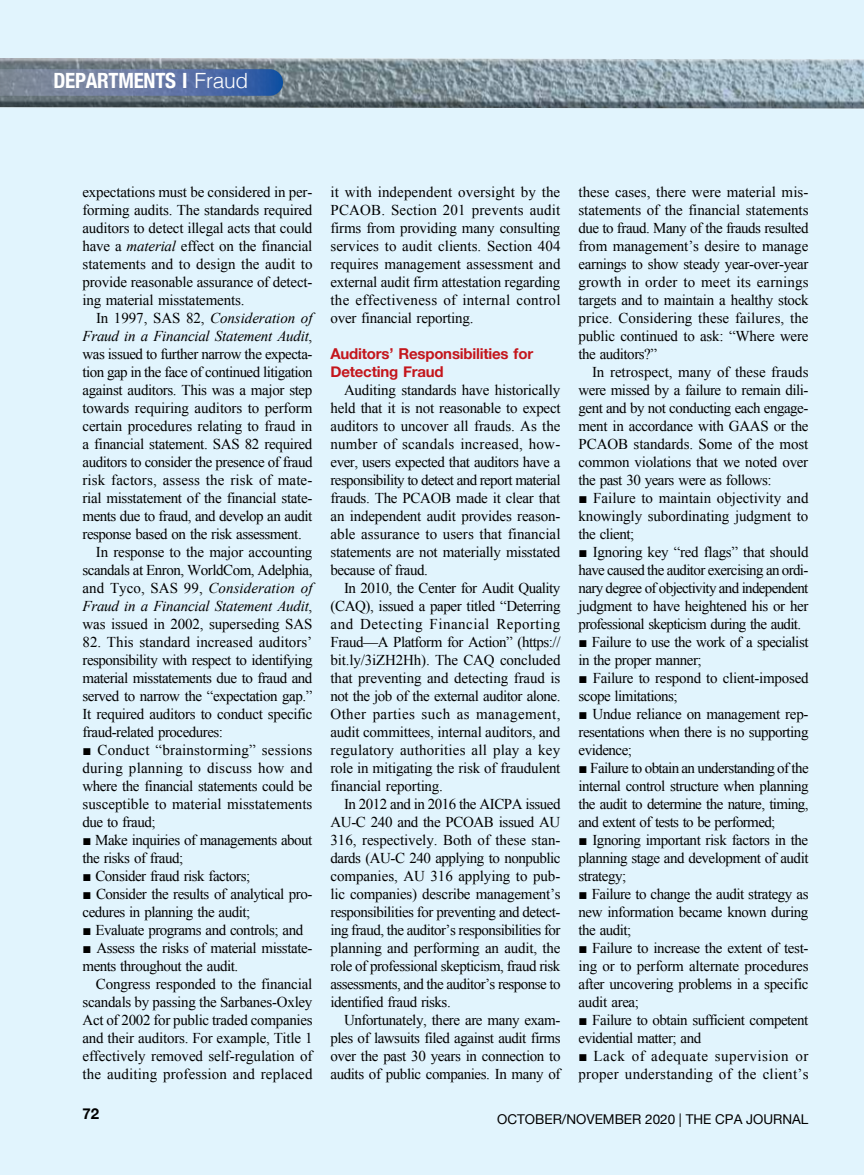
<style>
.page{position:relative;width:864px;height:1175px;background:#fff}
.page>*{position:absolute;margin:0;border:0;box-sizing:border-box;transform-origin:0 0}
.t1{font:700 condensed 21px "Helvetica Neue";letter-spacing:-.01em;color:#fff}
.t2{font:15px/18px "Times New Roman";letter-spacing:-.03em;color:#000;text-align:justify}
.t3{font:italic 15px "Times New Roman";letter-spacing:-.015em;color:#000}
.t4{font:15px "Times New Roman";letter-spacing:-.005em;color:#000}
.t5{font:15px/18px "Times New Roman";letter-spacing:.015em;color:#000}
.t6{font:700 15px/18px "Helvetica Neue";letter-spacing:-.015em;color:#c4161c}
.t7{font:15px "Times New Roman";letter-spacing:-.01em;color:#000}
.t8{font:15px "Times New Roman";letter-spacing:.01em;color:#000}
.t9{font:italic 15px "Times New Roman";letter-spacing:.005em;color:#000}
.t10{font:700 15px "Helvetica Neue";color:#000}
.t11{font:13.5px "Helvetica Neue";color:#000}
.s1{font-family:"Helvetica";font-weight:300;font-stretch:normal}
.s2{font-style:italic}
.s3{font-style:normal}
</style>
<div class="page">
<div style="left:0;top:0;width:864px;height:1174px;background:#e1f4fd"></div>
<img style="left:0;top:58px;width:864px;height:50px">
<svg style="left:0;top:69px;width:283px;height:27px;background:#6277a1"></svg>
<h1 class="t1" style="left:54px;top:64px;width:196px">DEPARTMENTS I <span class="s1">Fraud</span></h1>
<p class="t2" style="left:82px;top:182px;width:232px">expectations must be considered in per&shy;forming audits. The standards required auditors to detect illegal acts that could have a <span class="s2">material</span> effect on the financial statements and to design the audit to provide reasonable assurance of detect&shy;ing material misstatements.</p>
<p class="t3" style="left:96px;top:307px;width:218px"><span class="s3">In 1997, SAS 82,</span> Consideration of</p>
<p class="t3" style="left:82px;top:325px;width:231px">Fraud in a Financial Statement Audit<span class="s3">,</span></p>
<p class="t2" style="left:82px;top:344px;width:231px">was issued to further narrow the expecta-</p>
<p class="t2" style="left:82px;top:362px;width:232px">tion gap in the face of continued litigation</p>
<p class="t2" style="left:82px;top:380px;width:231px">against auditors. This was a major step</p>
<p class="t4" style="left:82px;top:397px;width:232px">towards requiring auditors to perform</p>
<p class="t7" style="left:82px;top:415px;width:231px">certain procedures relating to fraud in</p>
<p class="t2" style="left:82px;top:434px;width:231px">a financial statement. SAS 82 required</p>
<p class="t2" style="left:82px;top:452px;width:232px">auditors to consider the presence of fraud</p>
<p class="t8" style="left:82px;top:469px;width:231px">risk factors, assess the risk of mate-</p>
<p class="t2" style="left:82px;top:488px;width:231px">rial misstatement of the financial state-</p>
<p class="t2" style="left:82px;top:506px;width:231px">ments due to fraud, and develop an audit</p>
<p class="t2" style="left:82px;top:524px;width:221px">response based on the risk assessment.</p>
<p class="t2" style="left:96px;top:542px;width:218px">In response to the major accounting</p>
<p class="t2" style="left:82px;top:560px;width:232px">scandals at Enron, WorldCom, Adelphia,</p>
<p class="t9" style="left:82px;top:577px;width:232px"><span class="s3">and Tyco, SAS 99,</span> Consideration of</p>
<p class="t3" style="left:82px;top:595px;width:231px">Fraud in a Financial Statement Audit<span class="s3">,</span></p>
<p class="t4" style="left:82px;top:613px;width:231px">was issued in 2002, superseding SAS</p>
<p class="t2" style="left:82px;top:632px;width:232px">82. This standard increased auditors’ responsibility with respect to identifying material misstatements due to fraud and served to narrow the “expectation gap.” It required auditors to conduct specific fraud-related procedures:</p>
<p class="t2" style="left:82px;top:740px;width:232px">■ Conduct “brainstorming” sessions during planning to discuss how and where the financial statements could be susceptible to material misstatements due to fraud;</p>
<p class="t2" style="left:82px;top:830px;width:231px">■ Make inquiries of managements about the risks of fraud;</p>
<p class="t2" style="left:82px;top:866px;width:169px">■ Consider fraud risk factors;</p>
<p class="t2" style="left:82px;top:884px;width:231px">■ Consider the results of analytical pro&shy;cedures in planning the audit;</p>
<p class="t2" style="left:82px;top:920px;width:222px">■ Evaluate programs and controls; and</p>
<p class="t2" style="left:82px;top:938px;width:231px">■ Assess the risks of material misstate&shy;ments throughout the audit.</p>
<p class="t2" style="left:82px;top:974px;width:232px;text-indent:14px">Congress responded to the financial scandals by passing the Sarbanes-Oxley Act of 2002 for public traded companies and their auditors. For example, Title 1 effectively removed self-regulation of the auditing profession and replaced</p>
<p class="t10" style="left:82px;top:1101px;width:18px">72</p>
<p class="t2" style="left:331px;top:182px;width:232px">it with independent oversight by the PCAOB. Section 201 prevents audit firms from providing many consulting services to audit clients. Section 404 requires management assessment and external audit firm attestation regarding the effectiveness of internal control over financial reporting.</p>
<p class="t6" style="left:331px;top:345px;width:204px">Auditors’ Responsibilities for<br>Detecting Fraud</p>
<p class="t2" style="left:331px;top:380px;width:232px;text-indent:14px">Auditing standards have historically held that it is not reasonable to expect auditors to uncover all frauds. As the number of scandals increased, how&shy;ever, users expected that auditors have a responsibility to detect and report material frauds. The PCAOB made it clear that an independent audit provides reason&shy;able assurance to users that financial statements are not materially misstated because of fraud.</p>
<p class="t2" style="left:331px;top:578px;width:232px;text-indent:14px">In 2010, the Center for Audit Quality (CAQ), issued a paper titled “Deterring and Detecting Financial Reporting Fraud—A Platform for Action” (https:// bit.ly/3iZH2Hh). The CAQ concluded that preventing and detecting fraud is not the job of the external auditor alone.<br>Other parties such as management, audit committees, internal auditors, and regulatory authorities all play a key role in mitigating the risk of fraudulent financial reporting.</p>
<p class="t2" style="left:331px;top:794px;width:232px;text-indent:14px">In 2012 and in 2016 the AICPA issued AU-C 240 and the PCOAB issued AU 316, respectively. Both of these stan&shy;dards (AU-C 240 applying to nonpublic companies, AU 316 applying to pub&shy;lic companies) describe management’s responsibilities for preventing and detect&shy;ing fraud, the auditor’s responsibilities for planning and performing an audit, the role of professional skepticism, fraud risk assessments, and the auditor’s response to identified fraud risks.</p>
<p class="t2" style="left:331px;top:1010px;width:232px;text-indent:14px">Unfortunately, there are many exam&shy;ples of lawsuits filed against audit firms over the past 30 years in connection to audits of public companies. In many of</p>
<p class="t2" style="left:579px;top:182px;width:232px">these cases, there were material mis&shy;statements of the financial statements due to fraud. Many of the frauds resulted from management’s desire to manage earnings to show steady year-over-year growth in order to meet its earnings targets and to maintain a healthy stock price. Considering these failures, the public continued to ask: “Where were the auditors?”</p>
<p class="t2" style="left:579px;top:362px;width:232px;text-indent:14px">In retrospect, many of these frauds were missed by a failure to remain dili&shy;gent and by not conducting each engage&shy;ment in accordance with GAAS or the PCAOB standards. Some of the most common violations that we noted over the past 30 years were as follows:</p>
<p class="t2" style="left:579px;top:488px;width:232px">■ Failure to maintain objectivity and knowingly subordinating judgment to the client;</p>
<p class="t2" style="left:579px;top:542px;width:232px">■ Ignoring key “red flags” that should have caused the auditor exercising an ordi&shy;nary degree of objectivity and independent judgment to have heightened his or her professional skepticism during the audit.</p>
<p class="t2" style="left:579px;top:632px;width:232px">■ Failure to use the work of a specialist in the proper manner;</p>
<p class="t2" style="left:579px;top:668px;width:232px">■ Failure to respond to client-imposed scope limitations;</p>
<p class="t2" style="left:579px;top:704px;width:232px">■ Undue reliance on management rep&shy;resentations when there is no supporting evidence;</p>
<p class="t2" style="left:579px;top:758px;width:232px">■ Failure to obtain an understanding of the internal control structure when planning the audit to determine the nature, timing, and extent of tests to be performed;</p>
<p class="t2" style="left:579px;top:830px;width:232px">■ Ignoring important risk factors in the planning stage and development of audit strategy;</p>
<p class="t2" style="left:579px;top:884px;width:231px">■ Failure to change the audit strategy as new information became known during the audit;</p>
<p class="t2" style="left:579px;top:938px;width:232px">■ Failure to increase the extent of test&shy;ing or to perform alternate procedures after uncovering problems in a specific audit area;</p>
<p class="t2" style="left:579px;top:1010px;width:231px">■ Failure to obtain sufficient competent evidential matter; and</p>
<p class="t5" style="left:579px;top:1046px;width:232px">■ Lack of adequate supervision or proper understanding of the client’s</p>
<p class="t11" style="left:497px;top:1109px;width:313px">OCTOBER/NOVEMBER 2020 | THE CPA JOURNAL</p>
</div>
